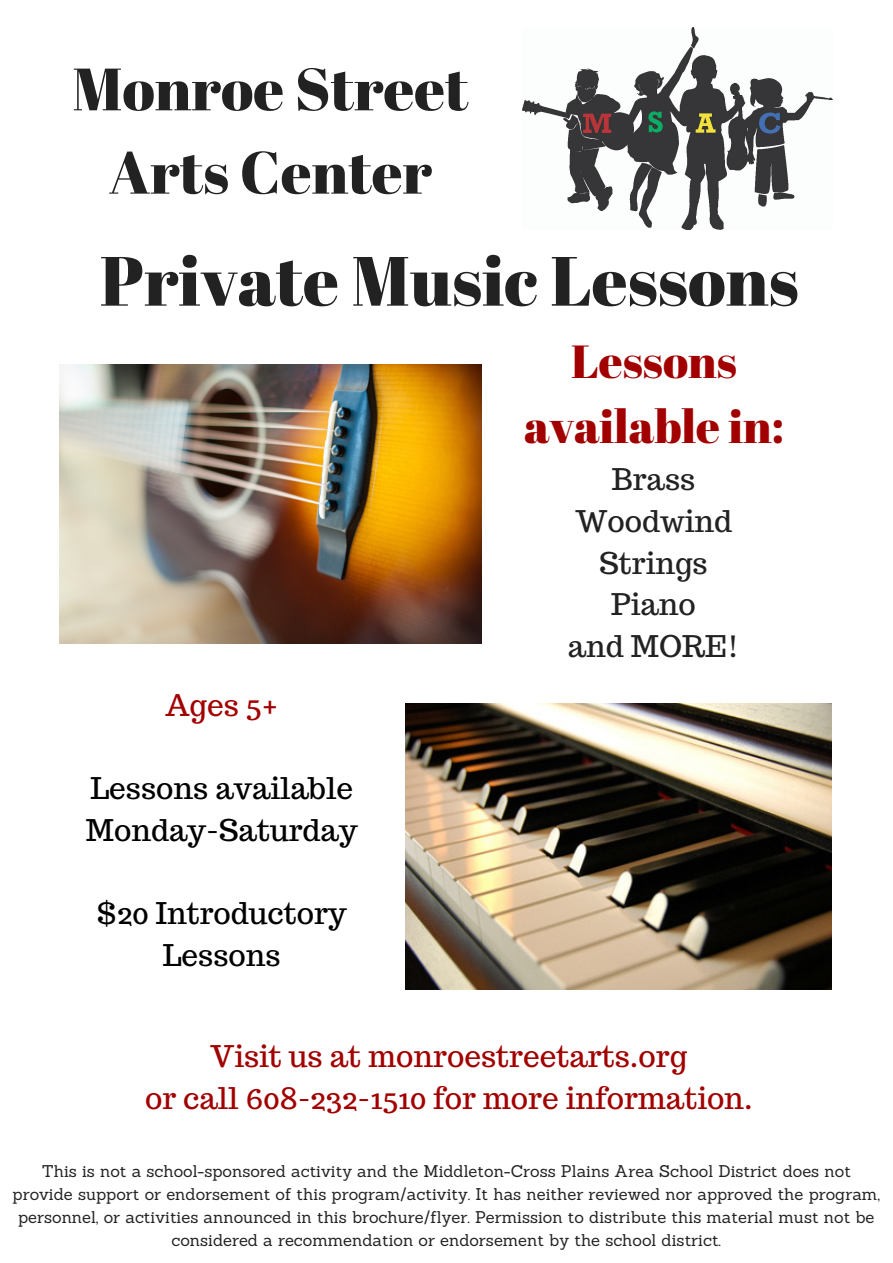
<style>
.page{position:relative;width:893px;height:1263px;background:#fff}
.page>*{position:absolute;margin:0;border:0;box-sizing:border-box;transform-origin:0 0}
.t1{font:69.53px "Abril Fatface";color:#222}
.t2{font:59.62px/83.3px "Abril Fatface";color:#222;text-align:center}
.t3{font:46.35px/64.7px "Abril Fatface";color:#a20000;text-align:center}
.t4{font:29.78px/41.6px "Trocchi";color:#a20000;text-align:center}
.t5{font:29.78px/41.6px "Trocchi";color:#000}
.t6{font:29.78px/41.6px "Trocchi";color:#222;text-align:center}
.t7{font:16.58px/23.1px "Sanchez";color:#222;text-align:center}
</style>
<div class="page">
<img style="left:523px;top:27px;width:309px;height:203px">
<img style="left:60px;top:365px;width:421px;height:279px">
<img style="left:405px;top:704px;width:427px;height:285px">
<h2 class="t2" style="left:72px;top:46px;width:398px">Monroe Street<br>Arts Center</h2>
<h1 class="t1" style="left:100px;top:232px;width:700px">Private Music Lessons</h1>
<h3 class="t4" style="left:165px;top:684px;width:114px">Ages 5+</h3>
<h3 class="t5" style="left:86px;top:767px;width:273px">Lessons available<br>Monday-Saturday</h3>
<h3 class="t5" style="left:97px;top:892px;width:251px;text-align:center">$20 Introductory<br>Lessons</h3>
<h3 class="t3" style="left:524px;top:328px;width:261px">Lessons available in:</h3>
<h3 class="t6" style="left:568px;top:458px;width:173px">Brass<br>Woodwind<br>Strings<br>Piano<br>and MORE!</h3>
<h3 class="t4" style="left:145px;top:1035px;width:609px">Visit us at monroestreetarts.org<br>or call 608-232-1510 for more information.</h3>
<p class="t7" style="left:13px;top:1159px;width:869px">This is not a school-sponsored activity and the Middleton-Cross Plains Area School District does not provide support or endorsement of this program/activity. It has neither reviewed nor approved the program, personnel, or activities announced in this brochure/flyer. Permission to distribute this material must not be considered a recommendation or endorsement by the school district.</p>
</div>
